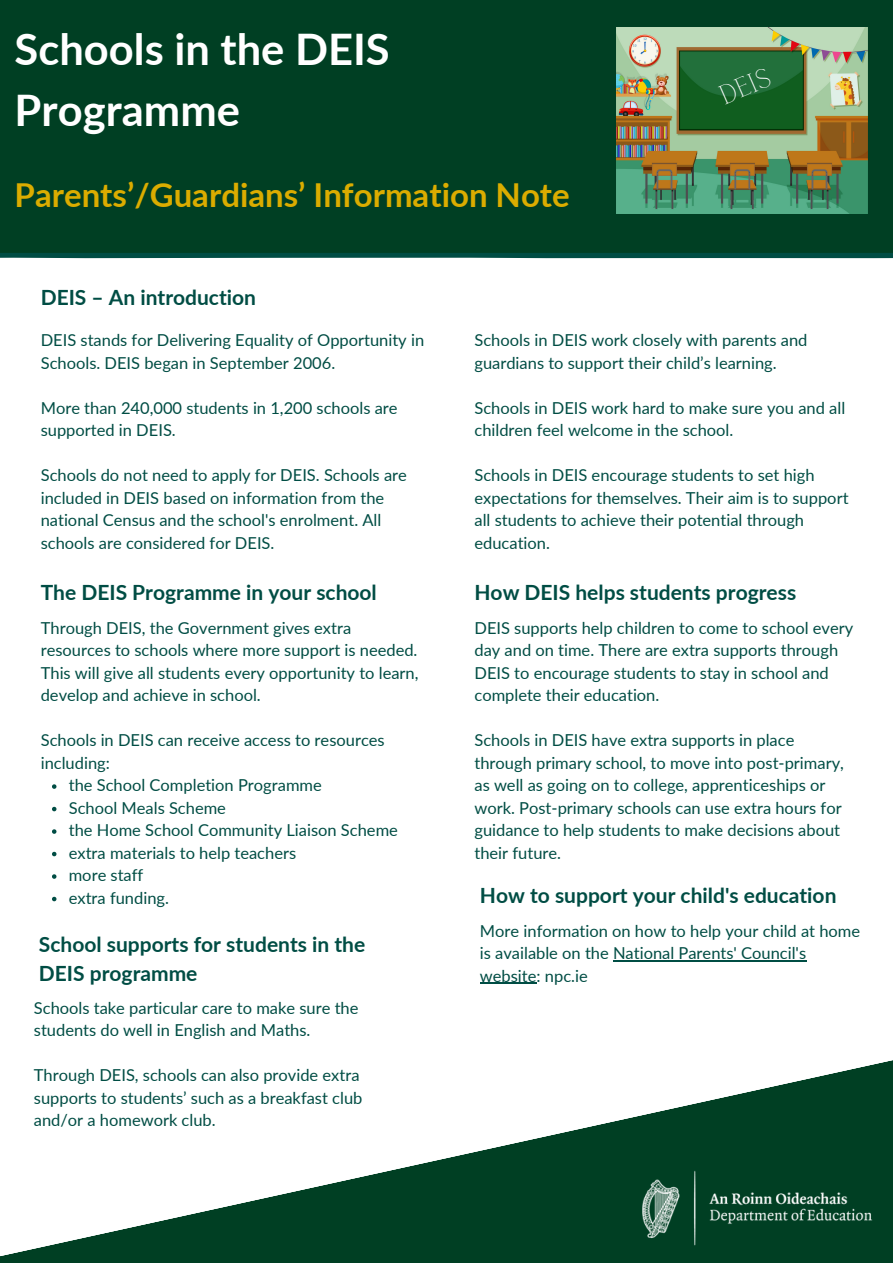
<style>
.page{position:relative;width:893px;height:1264px;background:#fff}
.page>*{position:absolute;margin:0;border:0;box-sizing:border-box;transform-origin:0 0}
.t1{font:700 43.5px/60.8px "Lato";color:#fff}
.t2{font:700 33px "Lato";color:#dbac00}
.t3{font:27px "Calgary";color:#fff}
.t4{font:700 21px/29.2px "Lato";color:#004d44}
.t5{font:16.5px/22.5px "Lato";color:#004d44}
</style>
<div class="page">
<svg style="left:0;top:253px;width:892px;height:6px;background:#2b6b63"></svg>
<svg style="left:0;top:1060px;width:892px;height:202px"></svg>
<img style="left:616px;top:1153px;width:270px;height:103px">
<div style="left:0;top:0;width:892px;height:253px;background:#003f23"></div>
<hr style="left:613px;top:960px;width:193px;height:1px;background:#004d44">
<hr style="left:480px;top:982px;width:56px;height:1px;background:#004d44">
<img style="left:616px;top:27px;width:251px;height:186px">
<svg style="left:52px;top:784px;width:4px;height:4px"></svg>
<svg style="left:52px;top:806px;width:4px;height:5px"></svg>
<svg style="left:52px;top:829px;width:4px;height:4px"></svg>
<svg style="left:52px;top:851px;width:4px;height:5px"></svg>
<svg style="left:52px;top:874px;width:4px;height:4px"></svg>
<svg style="left:52px;top:896px;width:4px;height:5px"></svg>
<p class="t1" style="left:15px;top:18px;width:376px">Schools in the DEIS<br>Programme</p>
<p class="t2" style="left:15px;top:174px;width:556px">Parents’/Guardians’ Information Note</p>
<p class="t3" style="left:714px;top:83px;width:54px;rotate:-24deg">DEIS</p>
<p class="t4" style="left:41px;top:282px;width:217px">DEIS – An introduction</p>
<p class="t5" style="left:41px;top:328px;width:385px">DEIS stands for Delivering Equality of Opportunity in<br>Schools. DEIS began in September 2006.</p>
<p class="t5" style="left:41px;top:396px;width:358px">More than 240,000 students in 1,200 schools are supported in DEIS.</p>
<p class="t5" style="left:41px;top:463px;width:367px">Schools do not need to apply for DEIS. Schools are included in DEIS based on information from the national Census and the school's enrolment. All schools are considered for DEIS.</p>
<p class="t4" style="left:41px;top:577px;width:337px">The DEIS Programme in your school</p>
<p class="t5" style="left:41px;top:616px;width:379px">Through DEIS, the Government gives extra resources to schools where more support is needed.<br>This will give all students every opportunity to learn, develop and achieve in school.</p>
<p class="t5" style="left:41px;top:728px;width:345px">Schools in DEIS can receive access to resources including:</p>
<p class="t5" style="left:69px;top:773px;width:254px">the School Completion Programme</p>
<p class="t5" style="left:69px;top:796px;width:159px">School Meals Scheme</p>
<p class="t5" style="left:69px;top:818px;width:330px">the Home School Community Liaison Scheme</p>
<p class="t5" style="left:69px;top:840px;width:229px">extra materials to help teachers</p>
<p class="t5" style="left:69px;top:863px;width:76px">more staff</p>
<p class="t5" style="left:69px;top:885px;width:102px">extra funding.</p>
<p class="t4" style="left:39px;top:929px;width:328px">School supports for students in the<br>DEIS programme</p>
<p class="t5" style="left:34px;top:996px;width:326px">Schools take particular care to make sure the students do well in English and Maths.</p>
<p class="t5" style="left:34px;top:1063px;width:330px">Through DEIS, schools can also provide extra supports to students’ such as a breakfast club and/or a homework club.</p>
<p class="t5" style="left:474px;top:328px;width:334px">Schools in DEIS work closely with parents and guardians to support their child’s learning.</p>
<p class="t5" style="left:474px;top:396px;width:372px">Schools in DEIS work hard to make sure you and all children feel welcome in the school.</p>
<p class="t5" style="left:474px;top:463px;width:375px">Schools in DEIS encourage students to set high expectations for themselves. Their aim is to support all students to achieve their potential through education.</p>
<p class="t4" style="left:474px;top:577px;width:323px">How DEIS helps students progress</p>
<p class="t5" style="left:474px;top:616px;width:380px">DEIS supports help children to come to school every day and on time. There are extra supports through DEIS to encourage students to stay in school and complete their education.</p>
<p class="t5" style="left:474px;top:728px;width:371px">Schools in DEIS have extra supports in place through primary school, to move into post-primary, as well as going on to college, apprenticeships or work. Post-primary schools can use extra hours for guidance to help students to make decisions about their future.</p>
<p class="t4" style="left:480px;top:880px;width:358px">How to support your child's education</p>
<p class="t5" style="left:480px;top:918px;width:381px">More information on how to help your child at home is available on the National Parents' Council's website: npc.ie</p>
</div>
